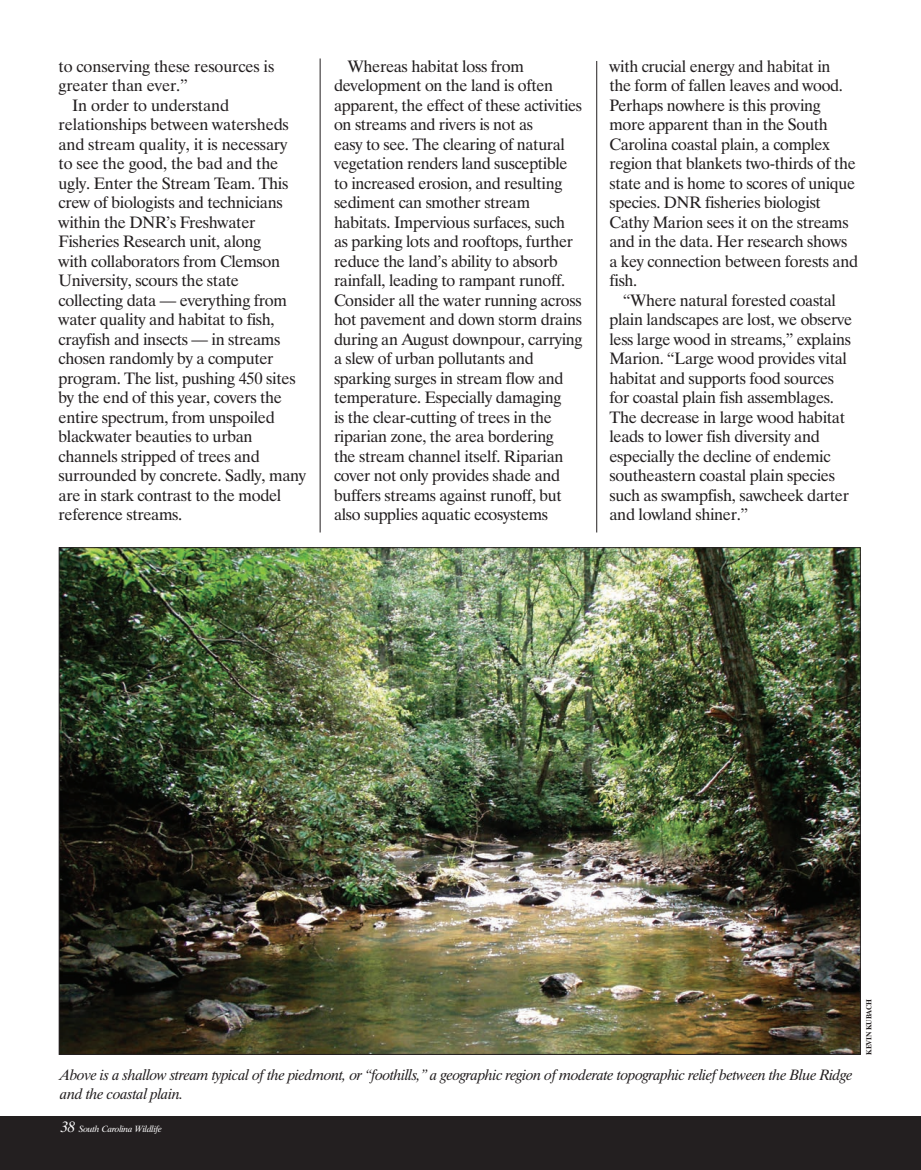
<style>
.page{position:relative;width:921px;height:1170px;background:#fff}
.page>*{position:absolute;margin:0;border:0;box-sizing:border-box;transform-origin:0 0}
.t1{font:16.5px/19.5px "Dutch 801 BT";letter-spacing:-.02em;color:#231f20}
.t2{font:italic 15px/19.5px "Dutch 801 BT";letter-spacing:-.02em;color:#231f20}
.t3{font:italic 9px "Dutch 801 BT";letter-spacing:-.025em;color:#fff}
.t4{font:700 7.5px "Dutch 801 BT";color:#231f20}
.s1{font-size:15px}
</style>
<div class="page">
<div style="left:0;top:1116px;width:920px;height:54px;background:#231f20"></div>
<hr style="left:596px;top:61px;width:1px;height:471px;background:#231f20">
<hr style="left:320px;top:58px;width:1px;height:474px;background:#231f20">
<img style="left:61px;top:549px;width:797px;height:504px">
<p class="t1" style="left:58px;top:56px;width:217px">to conserving these resources is</p>
<p class="t1" style="left:58px;top:75px;width:131px">greater than ever.”</p>
<p class="t1" style="left:72px;top:95px;width:158px">In order to understand</p>
<p class="t1" style="left:58px;top:114px;width:232px">relationships between watersheds</p>
<p class="t1" style="left:58px;top:134px;width:230px">and stream quality, it is necessary</p>
<p class="t1" style="left:58px;top:153px;width:221px">to see the good, the bad and the</p>
<p class="t1" style="left:58px;top:173px;width:231px">ugly. Enter the Stream Team. This</p>
<p class="t1" style="left:58px;top:192px;width:226px">crew of biologists and technicians</p>
<p class="t1" style="left:58px;top:212px;width:198px">within the DNR’s Freshwater</p>
<p class="t1" style="left:58px;top:231px;width:204px">Fisheries Research unit, along</p>
<p class="t1" style="left:58px;top:251px;width:223px">with collaborators from Clemson</p>
<p class="t1" style="left:58px;top:270px;width:182px">University, scours the state</p>
<p class="t1" style="left:58px;top:290px;width:230px">collecting data — everything from</p>
<p class="t1" style="left:58px;top:309px;width:218px">water quality and habitat to fish,</p>
<p class="t1" style="left:58px;top:329px;width:223px">crayfish and insects — in streams</p>
<p class="t1" style="left:58px;top:348px;width:216px">chosen randomly by a computer</p>
<p class="t1" style="left:58px;top:368px;width:238px">program. The list, pushing 450 sites</p>
<p class="t1" style="left:58px;top:388px;width:225px">by the end of this year, covers the</p>
<p class="t1" style="left:58px;top:407px;width:218px">entire spectrum, from unspoiled</p>
<p class="t1" style="left:58px;top:427px;width:195px">blackwater beauties to urban</p>
<p class="t1" style="left:58px;top:446px;width:203px">channels stripped of trees and</p>
<p class="t1" style="left:58px;top:466px;width:249px">surrounded by concrete. Sadly, many</p>
<p class="t1" style="left:58px;top:485px;width:224px">are in stark contrast to the model</p>
<p class="t1" style="left:58px;top:505px;width:125px">reference streams.</p>
<p class="t1" style="left:334px;top:56px;width:250px;text-indent:13px">Whereas habitat loss from development on the land is often apparent, the effect of these activities on streams and rivers is not as<br>easy to see. The clearing of natural vegetation renders land susceptible to increased erosion, and resulting sediment can smother stream habitats. Impervious surfaces, such as parking lots and rooftops, further reduce the land’s ability to absorb rainfall, leading to rampant runoff.<br>Consider all the water running across hot pavement and down storm drains during an August downpour, carrying a slew of urban pollutants and sparking surges in stream flow and temperature. Especially damaging<br>is the clear-cutting of trees in the riparian zone, the area bordering<br>the stream channel itself. Riparian cover not only provides shade and buffers streams against runoff, but also supplies aquatic ecosystems</p>
<p class="t1" style="left:609px;top:56px;width:222px">with crucial energy and habitat in</p>
<p class="t1" style="left:609px;top:76px;width:235px">the form of fallen leaves and wood.</p>
<p class="t1" style="left:609px;top:95px;width:213px">Perhaps nowhere is this proving</p>
<p class="t1" style="left:609px;top:115px;width:219px">more apparent than in the South</p>
<p class="t1" style="left:609px;top:134px;width:221px">Carolina coastal plain, a complex</p>
<p class="t1" style="left:609px;top:154px;width:248px">region that blankets two-thirds of the</p>
<p class="t1" style="left:609px;top:173px;width:247px">state and is home to scores of unique</p>
<p class="t1" style="left:609px;top:193px;width:213px">species. DNR fisheries biologist</p>
<p class="t1" style="left:609px;top:212px;width:240px">Cathy Marion sees it on the streams</p>
<p class="t1" style="left:609px;top:232px;width:239px">and in the data. Her research shows</p>
<p class="t1" style="left:609px;top:251px;width:250px">a key connection between forests and</p>
<p class="t1" style="left:609px;top:271px;width:29px">fish.</p>
<p class="t1" style="left:622px;top:290px;width:214px">“Where natural forested coastal</p>
<p class="t1" style="left:609px;top:310px;width:244px">plain landscapes are lost, we observe</p>
<p class="t1" style="left:609px;top:329px;width:243px">less large wood in streams,” explains</p>
<p class="t1" style="left:609px;top:349px;width:239px">Marion. “Large wood provides vital</p>
<p class="t1" style="left:609px;top:368px;width:226px">habitat and supports food sources</p>
<p class="t1" style="left:609px;top:388px;width:226px">for coastal plain fish assemblages.</p>
<p class="t1" style="left:609px;top:407px;width:237px">The decrease in large wood habitat</p>
<p class="t1" style="left:609px;top:426px;width:212px">leads to lower fish diversity and</p>
<p class="t1" style="left:609px;top:446px;width:223px">especially the decline of endemic</p>
<p class="t1" style="left:609px;top:465px;width:227px">southeastern coastal plain species</p>
<p class="t1" style="left:609px;top:485px;width:241px">such as swampfish, sawcheek darter</p>
<p class="t1" style="left:609px;top:504px;width:140px">and lowland shiner.”</p>
<p class="t2" style="left:60px;top:1065px;width:793px">Above is a shallow stream typical of the piedmont, or “foothills,” a geographic region of moderate topographic relief between the Blue Ridge and the coastal plain.</p>
<p class="t3" style="left:61px;top:1124px;width:103px"><span class="s1">38</span> South Carolina Wildlife</p>
<p class="t4" style="left:864px;top:1055px;width:57px;rotate:-90deg">kevin kubach</p>
</div>
